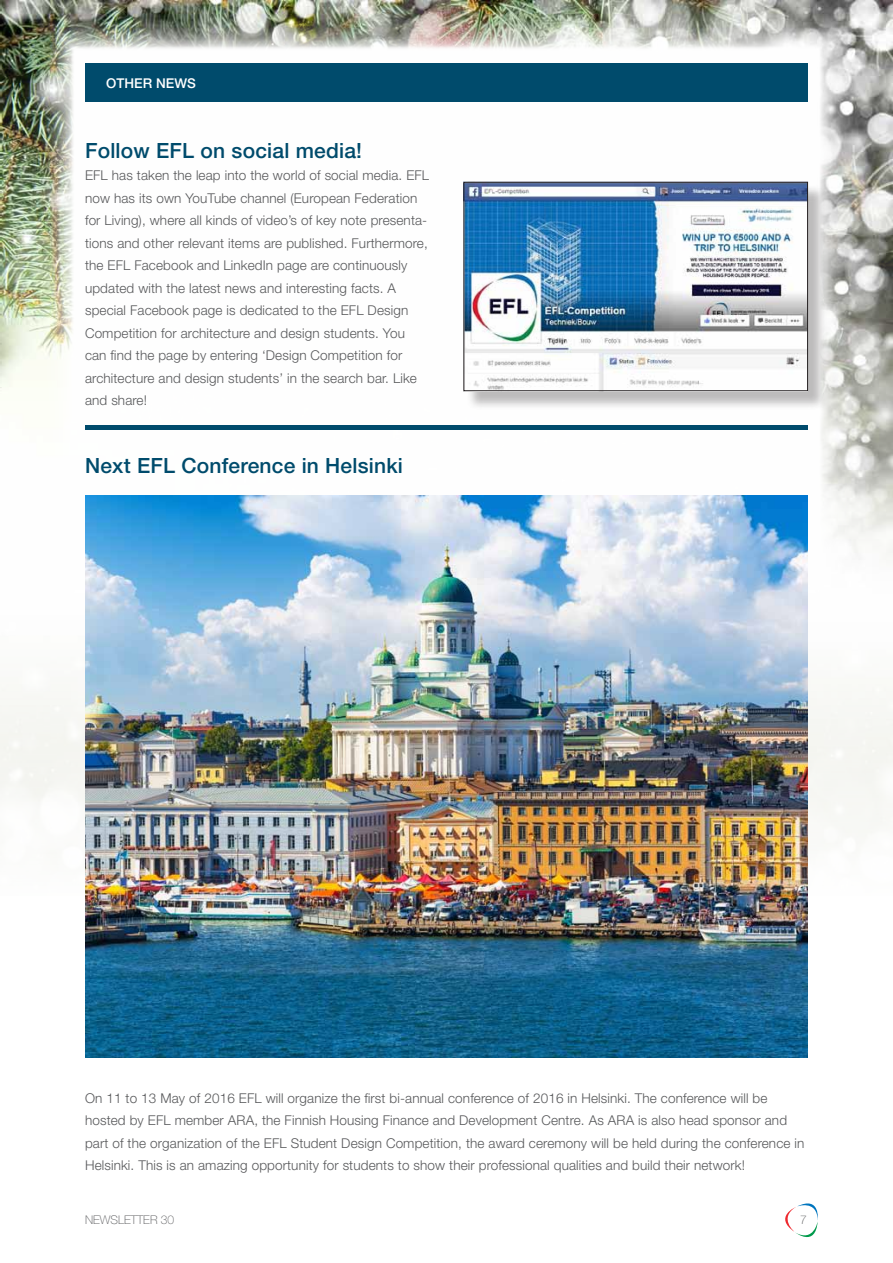
<style>
.page{position:relative;width:893px;height:1263px;background:#fff}
.page>*{position:absolute;margin:0;border:0;box-sizing:border-box;transform-origin:0 0}
.Kop{font:500 21px "Helvetica Neue LT Std";letter-spacing:.01em;color:#004b6c}
.Body{font:300 13.5px/22.5px "Helvetica Neue LT Std";letter-spacing:.01em;color:#57585a}
.t1{font:500 13.5px "Helvetica Neue LT Std";color:#fff}
.t2{font:100 12px "Helvetica Neue LT Std";color:#57585a}
</style>
<div class="page">
<svg style="left:785px;top:1203px;width:33px;height:35px"></svg>
<img style="left:0;top:0;width:893px;height:836px">
<svg style="left:36px;top:11px;width:821px;height:620px"></svg>
<div style="left:85px;top:64px;width:723px;height:38px;background:#004b6c"></div>
<div style="left:85px;top:425px;width:723px;height:5px;background:#004b6c"></div>
<div style="left:466px;top:184px;width:360px;height:226px;background:#231f20;opacity:.3"></div>
<img style="left:465px;top:184px;width:341px;height:205px">
<div style="left:463px;top:182px;width:345px;height:209px;border:1px solid #231f20"></div>
<img style="left:85px;top:495px;width:723px;height:563px">
<p class="t1" style="left:106px;top:75px;width:91px">OTHER NEWS</p>
<p class="Kop" style="left:85px;top:138px;width:279px">Follow EFL on social media!</p>
<p class="Body" style="left:85px;top:164px;width:346px">EFL has taken the leap into the world of social media. EFL now has its own YouTube channel (European Federation for Living), where all kinds of video’s of key note presenta&shy;tions and other relevant items are published. Furthermore, the EFL Facebook and LinkedIn page are continuously updated with the latest news and interesting facts. A special Facebook page is dedicated to the EFL Design Competition for architecture and design students. You can find the page by entering ‘Design Competition for architecture and design students’ in the search bar. Like and share!</p>
<p class="Kop" style="left:85px;top:453px;width:319px">Next EFL Conference in Helsinki</p>
<p class="Body" style="left:85px;top:1086px;width:721px">On 11 to 13 May of 2016 EFL will organize the first bi-annual conference of 2016 in Helsinki. The conference will be hosted by EFL member ARA, the Finnish Housing Finance and Development Centre. As ARA is also head sponsor and part of the organization of the EFL Student Design Competition, the award ceremony will be held during the conference in Helsinki. This is an amazing opportunity for students to show their professional qualities and build their network!</p>
<p class="t2" style="left:85px;top:1212px;width:91px">NEWSLETTER 30</p>
<p class="t2" style="left:800px;top:1212px;width:8px">7</p>
</div>
